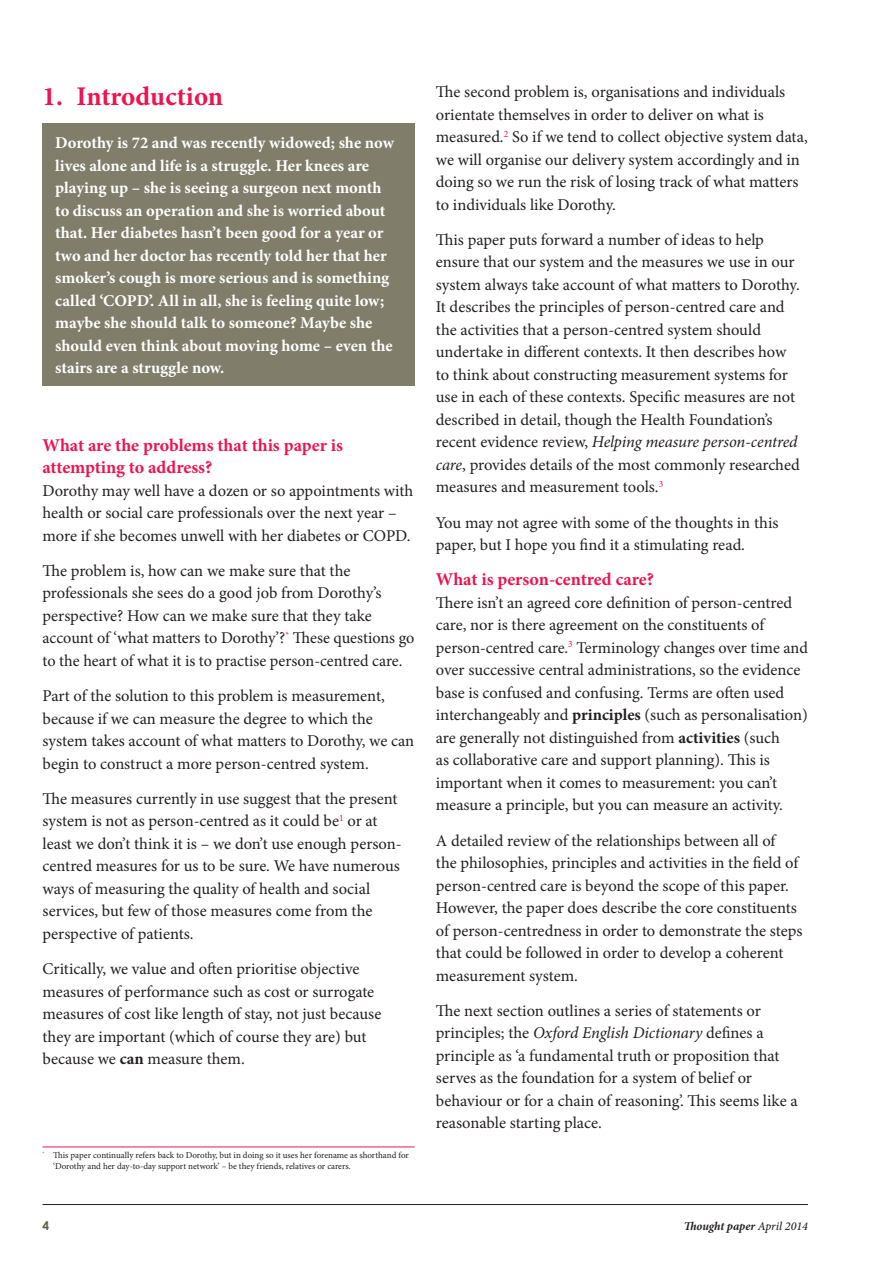
<style>
.page{position:relative;width:893px;height:1263px;background:#fff}
.page>*{position:absolute;margin:0;border:0;box-sizing:border-box;transform-origin:0 0}
.t1{font:700 27px "Minion Pro";letter-spacing:-.005em;color:#ed1450}
.t2{font:700 18px/22.5px "Minion Pro";letter-spacing:-.005em;color:#ed1450}
.t3{font:16.5px/22.5px "Minion Pro";letter-spacing:-.005em;color:#231f20}
.t4{font:700 16.5px/22.5px "Minion Pro";color:#fff}
.t5{font:italic 700 12px "Minion Pro";color:#231f20}
.t6{font:700 12px "Century Gothic";color:#615f4a}
.t7{font:9px/11.2px "Minion Pro";letter-spacing:-.005em;color:#231f20}
.s1{font-weight:700}
.s2{font-style:italic}
.s3{font-weight:500}
</style>
<div class="page">
<hr style="left:43px;top:1204px;width:765px;height:1px;background:#231f20">
<div style="left:43px;top:123px;width:372px;height:263px;background:#807e6a"></div>
<hr style="left:43px;top:1146px;width:372px;height:1px;background:#ed1450">
<p class="t1" style="left:43px;top:77px;width:182px">1. Introduction</p>
<p class="t4" style="left:55px;top:131px;width:340px">Dorothy is 72 and was recently widowed; she now lives alone and life is a struggle. Her knees are playing up – she is seeing a surgeon next month to discuss an operation and she is worried about that. Her diabetes hasn’t been good for a year or two and her doctor has recently told her that her smoker’s cough is more serious and is something called ‘COPD’. All in all, she is feeling quite low; maybe she should talk to someone? Maybe she should even think about moving home – even the stairs are a struggle now.</p>
<h3 class="t2" style="left:43px;top:433px;width:302px">What are the problems that this paper is attempting to address?</h3>
<p class="t3" style="left:43px;top:479px;width:372px">Dorothy may well have a dozen or so appointments with health or social care professionals over the next year – more if she becomes unwell with her diabetes or COPD.</p>
<p class="t3" style="left:43px;top:559px;width:373px">The problem is, how can we make sure that the professionals she sees do a good job from Dorothy’s perspective? How can we make sure that they take account of ‘what matters to Dorothy’?<sup>*</sup> These questions go to the heart of what it is to practise person-centred care.</p>
<p class="t3" style="left:43px;top:685px;width:373px">Part of the solution to this problem is measurement, because if we can measure the degree to which the system takes account of what matters to Dorothy, we can begin to construct a more person-centred system.</p>
<p class="t3" style="left:43px;top:787px;width:361px">The measures currently in use suggest that the present system is not as person-centred as it could be<sup>1</sup> or at least we don’t think it is – we don’t use enough person&shy;centred measures for us to be sure. We have numerous ways of measuring the quality of health and social services, but few of those measures come from the perspective of patients.</p>
<p class="t3" style="left:43px;top:958px;width:340px">Critically, we value and often prioritise objective measures of performance such as cost or surrogate measures of cost like length of stay, not just because they are important (which of course they are) but because we <span class="s1">can</span> measure them.</p>
<p class="t7" style="left:53px;top:1150px;width:357px;text-indent:-11px"><sup>*</sup> This paper continually refers back to Dorothy, but in doing so it uses her forename as shorthand for ‘Dorothy and her day-to-day support network’ – be they friends, relatives or carers.</p>
<p class="t3" style="left:436px;top:81px;width:373px">The second problem is, organisations and individuals orientate themselves in order to deliver on what is measured.<sup>2</sup> So if we tend to collect objective system data, we will organise our delivery system accordingly and in doing so we run the risk of losing track of what matters to individuals like Dorothy.</p>
<p class="t3" style="left:436px;top:228px;width:365px">This paper puts forward a number of ideas to help ensure that our system and the measures we use in our system always take account of what matters to Dorothy.<br>It describes the principles of person-centred care and the activities that a person-centred system should undertake in different contexts. It then describes how to think about constructing measurement systems for use in each of these contexts. Specific measures are not described in detail, though the Health Foundation’s recent evidence review, <span class="s2">Helping measure person-centred care</span>, provides details of the most commonly researched measures and measurement tools.<sup>3</sup></p>
<p class="t3" style="left:436px;top:511px;width:344px">You may not agree with some of the thoughts in this paper, but I hope you find it a stimulating read.</p>
<h3 class="t2" style="left:436px;top:568px;width:220px">What is person-centred care?</h3>
<p class="t3" style="left:436px;top:591px;width:374px">There isn’t an agreed core definition of person-centred care, nor is there agreement on the constituents of person-centred care.<sup>3</sup> Terminology changes over time and over successive central administrations, so the evidence base is confused and confusing. Terms are often used interchangeably and <span class="s1">principles</span> (such as personalisation) are generally not distinguished from <span class="s1">activities</span> (such<br>as collaborative care and support planning). This is important when it comes to measurement: you can’t measure a principle, but you can measure an activity.</p>
<p class="t3" style="left:436px;top:829px;width:368px">A detailed review of the relationships between all of<br>the philosophies, principles and activities in the field of person-centred care is beyond the scope of this paper.<br>However, the paper does describe the core constituents of person-centredness in order to demonstrate the steps that could be followed in order to develop a coherent measurement system.</p>
<p class="t3" style="left:436px;top:999px;width:363px">The next section outlines a series of statements or principles; the <span class="s2">Oxford English Dictionary</span> defines a principle as ‘a fundamental truth or proposition that serves as the foundation for a system of belief or behaviour or for a chain of reasoning’. This seems like a reasonable starting place.</p>
<p class="t6" style="left:43px;top:1216px;width:8px">4</p>
<p class="t5" style="left:684px;top:1217px;width:126px">Thought paper <span class="s3">April 2014</span></p>
</div>
